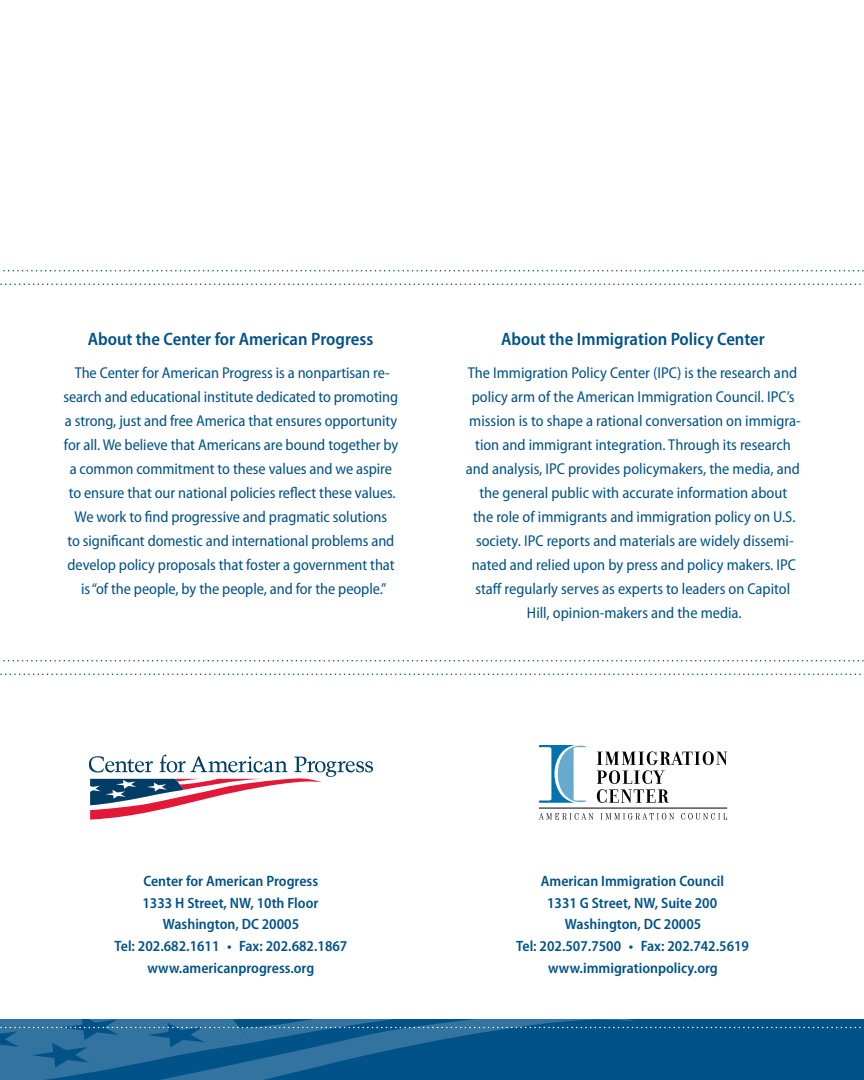
<style>
.page{position:relative;width:864px;height:1080px;background:#fff}
.page>*{position:absolute;margin:0;border:0;box-sizing:border-box;transform-origin:0 0}
.t1{font:600 semi-condensed 18px "Myriad Pro";color:#005288}
.t2{font:semi-condensed 15.75px/24px "Myriad Pro";letter-spacing:-.005em;color:#005288;text-align:center}
.t3{font:600 semi-condensed 15px/21.8px "Myriad Pro";color:#005288;text-align:center}
</style>
<div class="page">
<svg style="left:0;top:1019px;width:864px;height:61px;background:#115d90"></svg>
<svg style="left:0;top:660px;width:864px;height:2px"></svg>
<svg style="left:0;top:674px;width:864px;height:1px"></svg>
<svg style="left:0;top:270px;width:864px;height:2px"></svg>
<svg style="left:0;top:284px;width:864px;height:1px"></svg>
<svg style="left:89px;top:755px;width:284px;height:65px"></svg>
<svg style="left:539px;top:745px;width:47px;height:58px"></svg>
<svg style="left:597px;top:751px;width:130px;height:52px"></svg>
<svg style="left:539px;top:813px;width:55px;height:7px"></svg>
<svg style="left:601px;top:813px;width:73px;height:7px"></svg>
<svg style="left:681px;top:813px;width:46px;height:7px"></svg>
<hr style="left:539px;top:808px;width:188px;height:1px;background:#000">
<p class="t1" style="left:88px;top:329px;width:287px">About the Center for American Progress</p>
<p class="t2" style="left:63px;top:361px;width:336px">The Center for American Progress is a nonpartisan re&shy;search and educational institute dedicated to promoting a strong, just and free America that ensures opportunity for all. We believe that Americans are bound together by a common commitment to these values and we aspire to ensure that our national policies reflect these values.<br>We work to find progressive and pragmatic solutions<br>to significant domestic and international problems and develop policy proposals that foster a government that is “of the people, by the people, and for the people.”</p>
<p class="t1" style="left:501px;top:329px;width:265px">About the Immigration Policy Center</p>
<p class="t2" style="left:466px;top:361px;width:336px">The Immigration Policy Center (IPC) is the research and policy arm of the American Immigration Council. IPC’s mission is to shape a rational conversation on immigra&shy;tion and immigrant integration. Through its research and analysis, IPC provides policymakers, the media, and the general public with accurate information about<br>the role of immigrants and immigration policy on U.S. society. IPC reports and materials are widely dissemi&shy;nated and relied upon by press and policy makers. IPC staff regularly serves as experts to leaders on Capitol Hill, opinion-makers and the media.</p>
<p class="t3" style="left:115px;top:870px;width:234px">Center for American Progress<br>1333 H Street, NW, 10th Floor<br>Washington, DC 20005<br>Tel: 202.682.1611 • Fax: 202.682.1867 www.americanprogress.org</p>
<p class="t3" style="left:516px;top:870px;width:234px">American Immigration Council<br>1331 G Street, NW, Suite 200<br>Washington, DC 20005<br>Tel: 202.507.7500 • Fax: 202.742.5619 www.immigrationpolicy.org</p>
</div>
